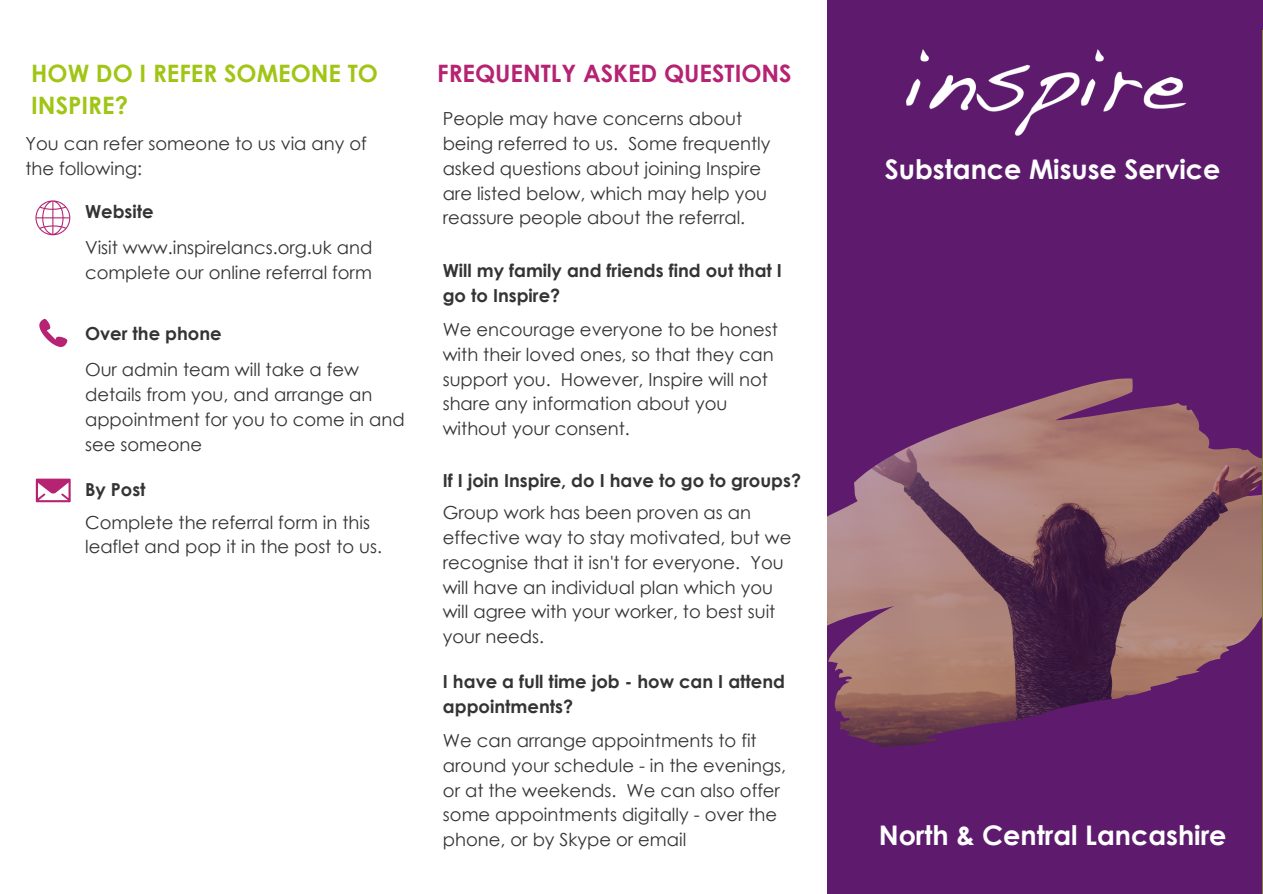
<style>
.page{position:relative;width:1263px;height:894px;background:#fff}
.page>*{position:absolute;margin:0;border:0;box-sizing:border-box;transform-origin:0 0}
.t1{font:700 27px "Century Gothic";color:#fff}
.t2{font:700 24px/32.5px "Century Gothic";color:#a0c515}
.t3{font:700 24px "Century Gothic";color:#b52372}
.t4{font:18px/24.8px "Century Gothic";color:#343434}
.t5{font:700 18px/24.8px "Century Gothic";color:#343434}
</style>
<div class="page">
<hr style="left:1262px;top:30px;width:1px;height:863px;background:#a0c515">
<svg style="left:827px;top:0;width:435px;height:893px;background:#6f356b"></svg>
<svg style="left:35px;top:200px;width:35px;height:35px"></svg>
<svg style="left:39px;top:319px;width:28px;height:28px"></svg>
<svg style="left:36px;top:478px;width:35px;height:24px"></svg>
<img style="left:879px;top:24px;width:331px;height:131px">
<p class="t2" style="left:31px;top:56px;width:348px">HOW DO I REFER SOMEONE TO<br>INSPIRE?</p>
<p class="t4" style="left:25px;top:130px;width:343px">You can refer someone to us via any of the following:</p>
<p class="t5" style="left:85px;top:198px;width:70px">Website</p>
<p class="t4" style="left:85px;top:235px;width:289px">Visit www.inspirelancs.org.uk and complete our online referral form</p>
<p class="t5" style="left:85px;top:320px;width:138px">Over the phone</p>
<p class="t4" style="left:85px;top:357px;width:321px">Our admin team will take a few details from you, and arrange an appointment for you to come in and see someone</p>
<p class="t5" style="left:85px;top:476px;width:62px">By Post</p>
<p class="t4" style="left:85px;top:509px;width:298px">Complete the referral form in this leaflet and pop it in the post to us.</p>
<p class="t3" style="left:437px;top:57px;width:356px">FREQUENTLY ASKED QUESTIONS</p>
<p class="t4" style="left:443px;top:106px;width:329px">People may have concerns about being referred to us. Some frequently asked questions about joining Inspire are listed below, which may help you reassure people about the referral.</p>
<p class="t5" style="left:443px;top:257px;width:341px">Will my family and friends find out that I go to Inspire?</p>
<p class="t4" style="left:443px;top:316px;width:337px">We encourage everyone to be honest with their loved ones, so that they can support you. However, Inspire will not share any information about you without your consent.</p>
<p class="t5" style="left:443px;top:467px;width:360px">If I join Inspire, do I have to go to groups?</p>
<p class="t4" style="left:443px;top:499px;width:350px">Group work has been proven as an effective way to stay motivated, but we recognise that it isn't for everyone. You will have an individual plan which you will agree with your worker, to best suit your needs.</p>
<p class="t5" style="left:443px;top:668px;width:344px">I have a full time job - how can I attend appointments?</p>
<p class="t4" style="left:443px;top:727px;width:345px">We can arrange appointments to fit around your schedule - in the evenings, or at the weekends. We can also offer some appointments digitally - over the phone, or by Skype or email</p>
<p class="t1" style="left:885px;top:151px;width:337px">Substance Misuse Service</p>
<p class="t1" style="left:879px;top:817px;width:349px">North &amp; Central Lancashire</p>
</div>
